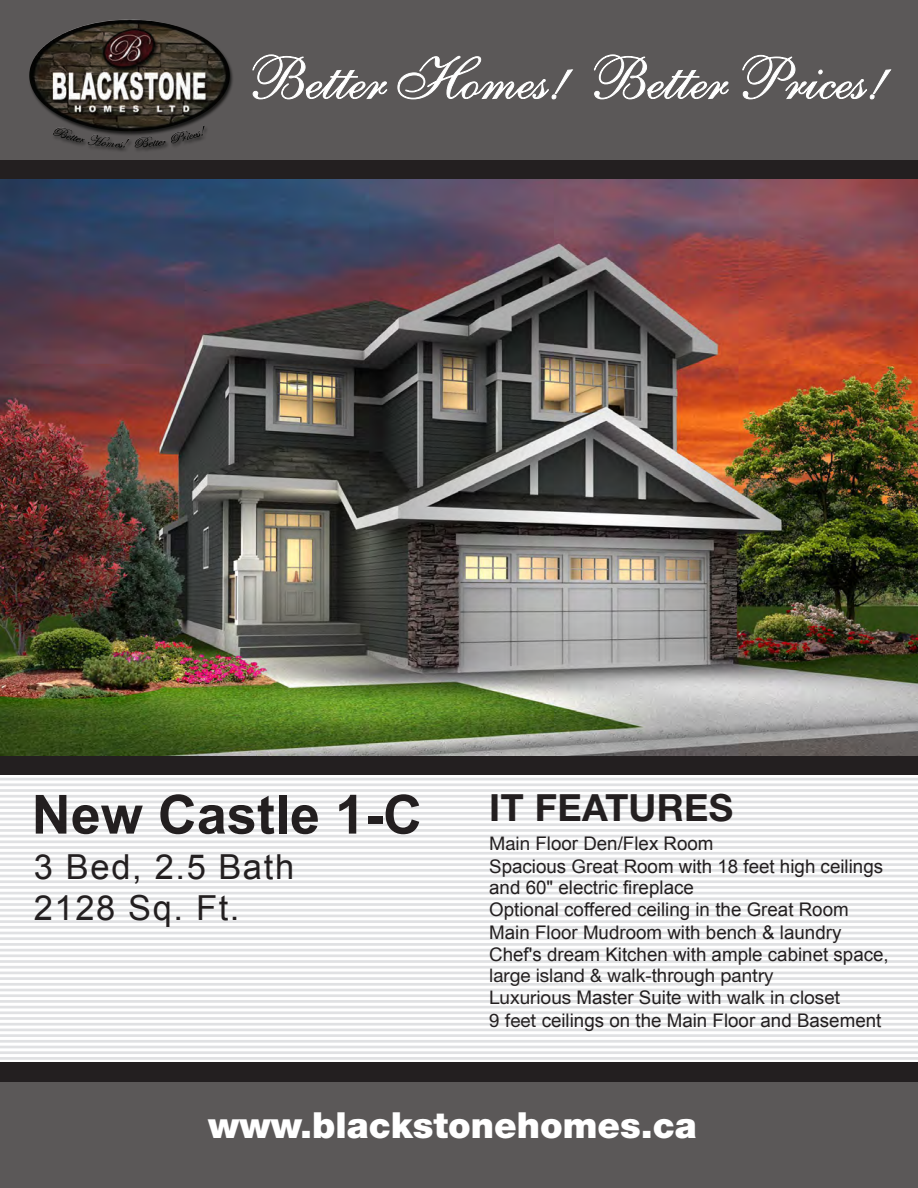
<style>
.page{position:relative;width:918px;height:1188px;background:#fff}
.page>*{position:absolute;margin:0;border:0;box-sizing:border-box;transform-origin:0 0}
.t1{font:60px "Shelley Allegro Script";color:#fff}
.t2{font:700 54px "Arial";color:#231f20}
.t3{font:700 37.5px "Helvetica Neue";letter-spacing:.01em;color:#231f20}
.t4{font:900 36px "Helvetica Neue";color:#fff}
.t5{font:34.5px/41.4px "Arial";letter-spacing:.045em;color:#231f20}
.t6{font:18.75px/22.2px "Arial";color:#231f20}
.t7{font:18.75px/22.5px "Helvetica Neue";color:#231f20}
.s1{font-family:"Helvetica Neue"}
.s2{font-style:inherit}
.s3{font-family:"Arial"}
</style>
<div class="page">
<hr style="left:0;top:778px;width:918px;height:2px;background:#e0e1e3">
<hr style="left:0;top:783px;width:918px;height:3px;background:#e0e1e3">
<hr style="left:0;top:789px;width:918px;height:3px;background:#e0e1e3">
<hr style="left:0;top:795px;width:918px;height:3px;background:#e0e1e3">
<hr style="left:0;top:801px;width:918px;height:2px;background:#e0e1e3">
<hr style="left:0;top:806px;width:918px;height:3px;background:#e0e1e3">
<hr style="left:0;top:812px;width:918px;height:3px;background:#e0e1e3">
<hr style="left:0;top:818px;width:918px;height:2px;background:#e0e1e3">
<hr style="left:0;top:823px;width:918px;height:3px;background:#e0e1e3">
<hr style="left:0;top:829px;width:918px;height:3px;background:#e0e1e3">
<hr style="left:0;top:835px;width:918px;height:2px;background:#e0e1e3">
<hr style="left:0;top:840px;width:918px;height:3px;background:#e0e1e3">
<hr style="left:0;top:846px;width:918px;height:3px;background:#e0e1e3">
<hr style="left:0;top:852px;width:918px;height:3px;background:#e0e1e3">
<hr style="left:0;top:858px;width:918px;height:2px;background:#e0e1e3">
<hr style="left:0;top:863px;width:918px;height:3px;background:#e0e1e3">
<hr style="left:0;top:869px;width:918px;height:3px;background:#e0e1e3">
<hr style="left:0;top:875px;width:918px;height:2px;background:#e0e1e3">
<hr style="left:0;top:880px;width:918px;height:3px;background:#e0e1e3">
<hr style="left:0;top:886px;width:918px;height:3px;background:#e0e1e3">
<hr style="left:0;top:892px;width:918px;height:2px;background:#e0e1e3">
<hr style="left:0;top:897px;width:918px;height:3px;background:#e0e1e3">
<hr style="left:0;top:903px;width:918px;height:3px;background:#e0e1e3">
<hr style="left:0;top:909px;width:918px;height:3px;background:#e0e1e3">
<hr style="left:0;top:915px;width:918px;height:2px;background:#e0e1e3">
<hr style="left:0;top:920px;width:918px;height:3px;background:#e0e1e3">
<hr style="left:0;top:926px;width:918px;height:3px;background:#e0e1e3">
<hr style="left:0;top:932px;width:918px;height:2px;background:#e0e1e3">
<hr style="left:0;top:937px;width:918px;height:3px;background:#e0e1e3">
<hr style="left:0;top:943px;width:918px;height:3px;background:#e0e1e3">
<hr style="left:0;top:949px;width:918px;height:2px;background:#e0e1e3">
<hr style="left:0;top:954px;width:918px;height:3px;background:#e0e1e3">
<hr style="left:0;top:960px;width:918px;height:3px;background:#e0e1e3">
<hr style="left:0;top:966px;width:918px;height:3px;background:#e0e1e3">
<hr style="left:0;top:972px;width:918px;height:2px;background:#e0e1e3">
<hr style="left:0;top:977px;width:918px;height:3px;background:#e0e1e3">
<hr style="left:0;top:983px;width:918px;height:3px;background:#e0e1e3">
<hr style="left:0;top:989px;width:918px;height:2px;background:#e0e1e3">
<hr style="left:0;top:994px;width:918px;height:3px;background:#e0e1e3">
<hr style="left:0;top:1000px;width:918px;height:3px;background:#e0e1e3">
<hr style="left:0;top:1006px;width:918px;height:2px;background:#e0e1e3">
<hr style="left:0;top:1011px;width:918px;height:3px;background:#e0e1e3">
<hr style="left:0;top:1017px;width:918px;height:3px;background:#e0e1e3">
<hr style="left:0;top:1023px;width:918px;height:3px;background:#e0e1e3">
<hr style="left:0;top:1029px;width:918px;height:2px;background:#e0e1e3">
<hr style="left:0;top:1034px;width:918px;height:3px;background:#e0e1e3">
<hr style="left:0;top:1040px;width:918px;height:3px;background:#e0e1e3">
<hr style="left:0;top:1046px;width:918px;height:2px;background:#e0e1e3">
<hr style="left:0;top:1051px;width:918px;height:3px;background:#e0e1e3">
<hr style="left:0;top:1057px;width:918px;height:3px;background:#e0e1e3">
<div style="left:0;top:0;width:918px;height:162px;background:#5b5858"></div>
<svg style="left:252px;top:54px;width:135px;height:45px"></svg>
<svg style="left:397px;top:56px;width:176px;height:43px"></svg>
<svg style="left:594px;top:54px;width:135px;height:45px"></svg>
<svg style="left:742px;top:55px;width:149px;height:44px"></svg>
<img style="left:29px;top:19px;width:204px;height:132px">
<div style="left:0;top:1070px;width:918px;height:118px;background:#5b5858"></div>
<div style="left:0;top:1063px;width:918px;height:19px;background:#231f20"></div>
<div style="left:0;top:755px;width:918px;height:20px;background:#231f20"></div>
<div style="left:0;top:160px;width:918px;height:20px;background:#231f20"></div>
<img style="left:0;top:180px;width:918px;height:575px">
<h1 class="t1" style="left:249px;top:44px;width:638px">Better Homes! Better Prices!</h1>
<h2 class="t2" style="left:32px;top:779px;width:392px">New Castle 1-C</h2>
<h3 class="t5" style="left:34px;top:846px;width:262px">3 Bed, 2.5 Bath<br>2128 Sq. Ft.</h3>
<h3 class="t3" style="left:489px;top:784px;width:246px">IT FEATURES</h3>
<p class="t6" style="left:489px;top:833px;width:401px"><span class="s1">Main</span> Floor Den/Flex Room<br>Spacious Great Room with 18 feet high ceilings and 60" electric fireplace<br><span class="s2">Optional coffered ceiling in</span> the Great Room Main Floor Mudroom with bench &amp; laundry Chef's dream Kitchen with ample cabinet space,</p>
<p class="t7" style="left:489px;top:964px;width:353px">large island &amp; walk<span class="s3">-through</span> pantry<br>Luxurious <span class="s3">Master Suite</span> with walk in closet</p>
<p class="t6" style="left:489px;top:1009px;width:394px"><span class="s1">9 feet</span> ceilings on the Main Floor and Basement</p>
<h3 class="t4" style="left:208px;top:1104px;width:490px">www.blackstonehomes.ca</h3>
</div>
